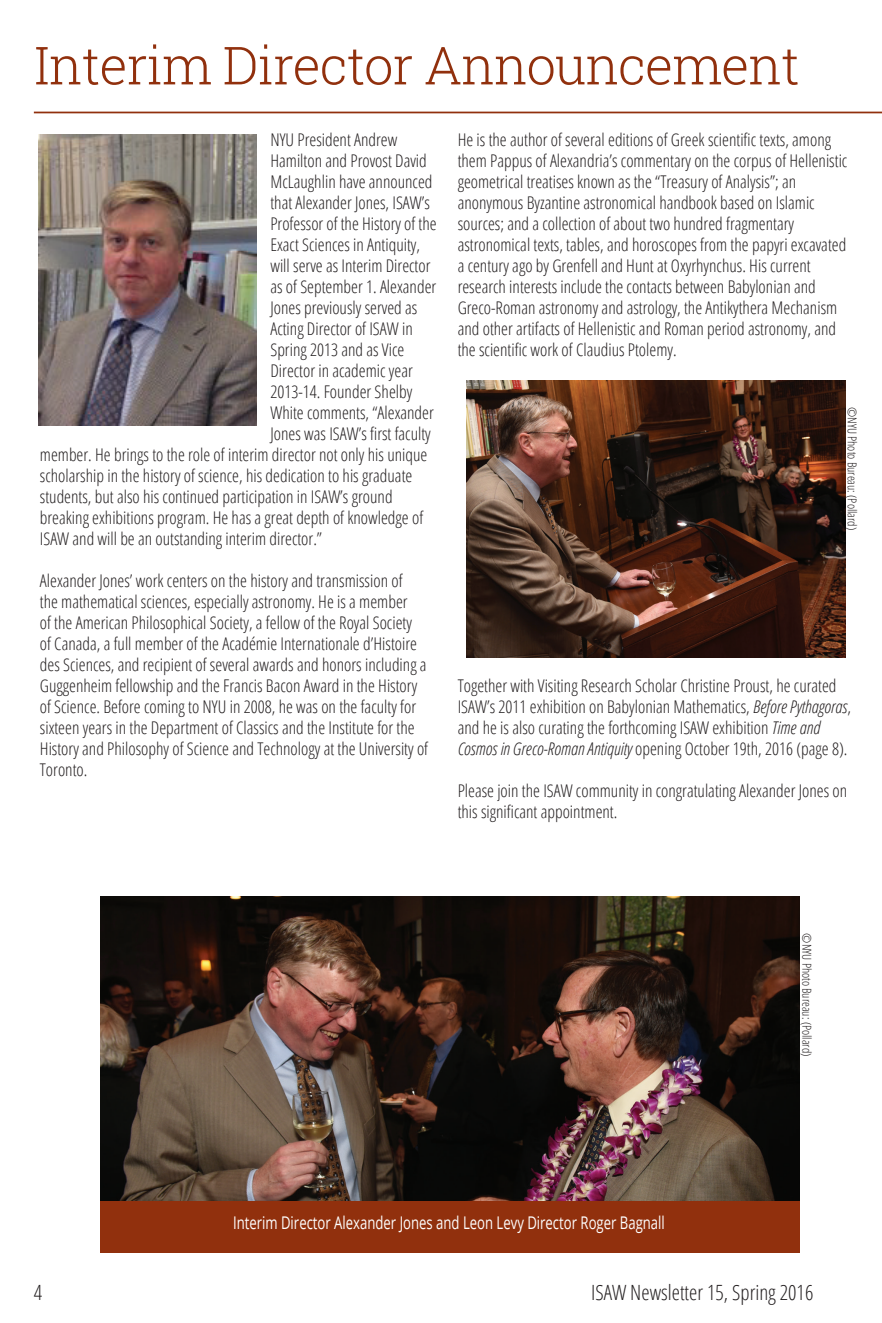
<style>
.page{position:relative;width:882px;height:1323px;background:#fff}
.page>*{position:absolute;margin:0;border:0;box-sizing:border-box;transform-origin:0 0}
.t1{font:300 52.5px "Roboto Slab";letter-spacing:-.02em;color:#91300d}
.t2{font:300 condensed 21px "Open Sans";color:#231f20}
.t3{font:300 condensed 17.5px/21px "Open Sans";color:#231f20}
.t4{font:17.5px "Open Sans";color:#fff;scale:.75 1}
.t5{font:300 condensed 12.25px "Open Sans";color:#231f20}
.s1{font-style:italic}
</style>
<div class="page">
<hr style="left:34px;top:112px;width:848px;height:1px;background:#91300d">
<img style="left:38px;top:135px;width:218px;height:291px">
<img style="left:100px;top:897px;width:699px;height:305px">
<div style="left:100px;top:1202px;width:699px;height:51px;background:#91300d"></div>
<img style="left:467px;top:380px;width:379px;height:278px">
<h1 class="t1" style="left:34px;top:29px;width:767px">Interim Director Announcement</h1>
<p class="t3" style="left:270px;top:129px;width:129px">NYU President Andrew</p>
<p class="t3" style="left:270px;top:150px;width:158px">Hamilton and Provost David</p>
<p class="t3" style="left:270px;top:171px;width:164px">McLaughlin have announced</p>
<p class="t3" style="left:270px;top:192px;width:161px">that Alexander Jones, ISAW’s</p>
<p class="t3" style="left:270px;top:213px;width:168px">Professor of the History of the</p>
<p class="t3" style="left:270px;top:234px;width:151px">Exact Sciences in Antiquity,</p>
<p class="t3" style="left:270px;top:255px;width:162px">will serve as Interim Director</p>
<p class="t3" style="left:270px;top:276px;width:167px">as of September 1. Alexander</p>
<p class="t3" style="left:270px;top:297px;width:149px">Jones previously served as</p>
<p class="t3" style="left:270px;top:318px;width:144px">Acting Director of ISAW in</p>
<p class="t3" style="left:270px;top:339px;width:135px">Spring 2013 and as Vice</p>
<p class="t3" style="left:270px;top:360px;width:144px">Director in academic year</p>
<p class="t3" style="left:270px;top:381px;width:143px">2013-14. Founder Shelby</p>
<p class="t3" style="left:270px;top:402px;width:165px">White comments, “Alexander</p>
<p class="t3" style="left:270px;top:423px;width:162px">Jones was ISAW’s first faculty</p>
<p class="t3" style="left:40px;top:444px;width:389px">member. He brings to the role of interim director not only his unique</p>
<p class="t3" style="left:40px;top:465px;width:374px">scholarship in the history of science, his dedication to his graduate</p>
<p class="t3" style="left:40px;top:486px;width:354px">students, but also his continued participation in ISAW’s ground</p>
<p class="t3" style="left:40px;top:507px;width:385px">breaking exhibitions program. He has a great depth of knowledge of</p>
<p class="t3" style="left:40px;top:528px;width:284px">ISAW and will be an outstanding interim director.”</p>
<p class="t3" style="left:40px;top:570px;width:390px">Alexander Jones’ work centers on the history and transmission of<br>the mathematical sciences, especially astronomy. He is a member<br>of the American Philosophical Society, a fellow of the Royal Society<br>of Canada, a full member of the Académie Internationale d’Histoire des Sciences, and recipient of several awards and honors including a Guggenheim fellowship and the Francis Bacon Award in the History of Science. Before coming to NYU in 2008, he was on the faculty for sixteen years in the Department of Classics and the Institute for the History and Philosophy of Science and Technology at the University of Toronto.</p>
<p class="t3" style="left:458px;top:129px;width:391px">He is the author of several editions of Greek scientific texts, among them Pappus of Alexandria’s commentary on the corpus of Hellenistic geometrical treatises known as the “Treasury of Analysis”; an anonymous Byzantine astronomical handbook based on Islamic sources; and a collection of about two hundred fragmentary astronomical texts, tables, and horoscopes from the papyri excavated a century ago by Grenfell and Hunt at Oxyrhynchus. His current research interests include the contacts between Babylonian and Greco-Roman astronomy and astrology, the Antikythera Mechanism and other artifacts of Hellenistic and Roman period astronomy, and the scientific work of Claudius Ptolemy.</p>
<p class="t5" style="left:861px;top:407px;width:124px;rotate:90deg">©NYU Photo Bureau: (Pollard)</p>
<p class="t3" style="left:458px;top:675px;width:395px">Together with Visiting Research Scholar Christine Proust, he curated ISAW’s 2011 exhibition on Babylonian Mathematics, <span class="s1">Before Pythagoras</span>, and he is also curating the forthcoming ISAW exhibition <span class="s1">Time and Cosmos in Greco-Roman Antiquity</span> opening October 19th, 2016 (page 8).</p>
<p class="t3" style="left:458px;top:780px;width:391px">Please join the ISAW community in congratulating Alexander Jones on this significant appointment.</p>
<p class="t5" style="left:815px;top:933px;width:124px;rotate:90deg">©NYU Photo Bureau: (Pollard)</p>
<p class="t2" style="left:34px;top:1278px;width:10px">4</p>
<p class="t4" style="left:233px;top:1211px;width:577px">Interim Director Alexander Jones and Leon Levy Director Roger Bagnall</p>
<p class="t2" style="left:591px;top:1278px;width:224px">ISAW Newsletter 15, Spring 2016</p>
</div>
